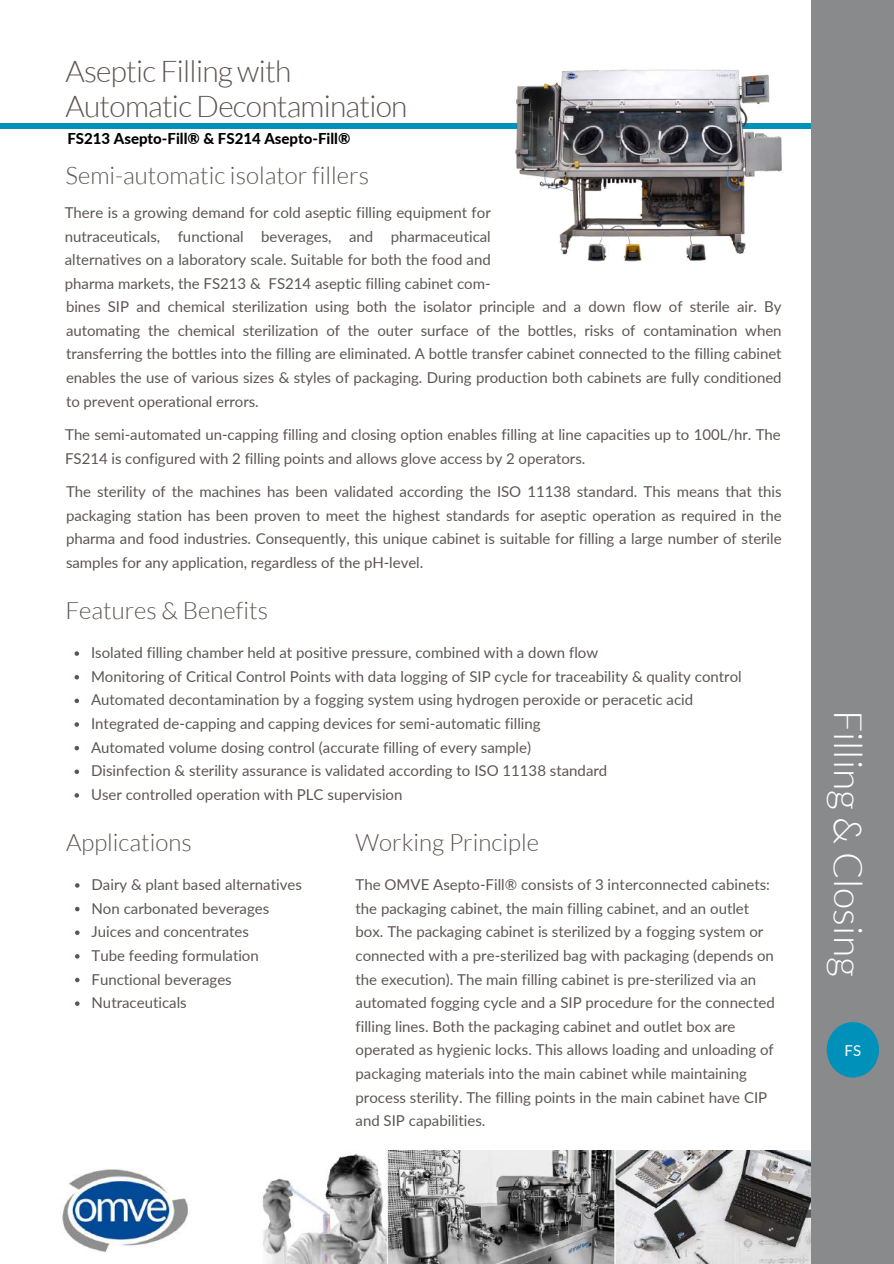
<style>
.page{position:relative;width:894px;height:1264px;background:#fff}
.page>*{position:absolute;margin:0;border:0;box-sizing:border-box;transform-origin:0 0}
.t1{font:300 39px "Lato";color:#fff}
.t2{font:300 30px/34.8px "Lato";letter-spacing:-.025em;color:#5d5553}
.t3{font:300 24px "Lato";color:#5d5553}
.t4{font:15px/23.7px "Lato";color:#5d5553}
.t5{font:800 15px "Lato";color:#000}
.t6{font:15px "Lato";color:#fff}
</style>
<div class="page">
<div style="left:1px;top:123px;width:892px;height:6px;background:#0091ba"></div>
<img style="left:62px;top:1150px;width:749px;height:113px">
<div style="left:811px;top:0;width:82px;height:1263px;background:#888a8c"></div>
<div style="left:826px;top:1022px;width:52px;height:55px;background:#0091ba;border-radius:50%"></div>
<svg style="left:74px;top:651px;width:5px;height:5px"></svg>
<svg style="left:74px;top:675px;width:5px;height:4px"></svg>
<svg style="left:74px;top:698px;width:5px;height:5px"></svg>
<svg style="left:74px;top:722px;width:5px;height:4px"></svg>
<svg style="left:74px;top:746px;width:5px;height:4px"></svg>
<svg style="left:74px;top:769px;width:5px;height:5px"></svg>
<svg style="left:74px;top:793px;width:5px;height:4px"></svg>
<img style="left:514px;top:69px;width:268px;height:193px">
<svg style="left:75px;top:883px;width:4px;height:4px"></svg>
<svg style="left:75px;top:906px;width:4px;height:5px"></svg>
<svg style="left:75px;top:930px;width:4px;height:5px"></svg>
<svg style="left:75px;top:954px;width:4px;height:4px"></svg>
<svg style="left:75px;top:977px;width:4px;height:5px"></svg>
<svg style="left:75px;top:1001px;width:4px;height:4px"></svg>
<h2 class="t2" style="left:65px;top:53px;width:343px">Aseptic Filling with<br>Automatic Decontamination</h2>
<p class="t5" style="left:67px;top:129px;width:284px">FS213 Asepto-Fill® &amp; FS214 Asepto-Fill®</p>
<h3 class="t3" style="left:65px;top:160px;width:305px">Semi-automatic isolator fillers</h3>
<p class="t4" style="left:65px;top:200px;width:427px;text-align:justify">There is a growing demand for cold aseptic filling equipment for nutraceuticals, functional beverages, and pharmaceutical alternatives on a laboratory scale. Suitable for both the food and pharma markets, the FS213 &amp; FS214 aseptic filling cabinet com-</p>
<p class="t4" style="left:66px;top:294px;width:717px;text-align:justify">bines SIP and chemical sterilization using both the isolator principle and a down flow of sterile air. By automating the chemical sterilization of the outer surface of the bottles, risks of contamination when transferring the bottles into the filling are eliminated. A bottle transfer cabinet connected to the filling cabinet enables the use of various sizes &amp; styles of packaging. During production both cabinets are fully conditioned to prevent operational errors.</p>
<p class="t4" style="left:65px;top:422px;width:717px">The semi-automated un-capping filling and closing option enables filling at line capacities up to 100L/hr. The<br>FS214 is configured with 2 filling points and allows glove access by 2 operators.</p>
<p class="t4" style="left:66px;top:479px;width:717px;text-align:justify">The sterility of the machines has been validated according the ISO 11138 standard. This means that this packaging station has been proven to meet the highest standards for aseptic operation as required in the pharma and food industries. Consequently, this unique cabinet is suitable for filling a large number of sterile samples for any application, regardless of the pH-level.</p>
<h3 class="t3" style="left:65px;top:595px;width:204px">Features &amp; Benefits</h3>
<p class="t4" style="left:91px;top:640px;width:652px">Isolated filling chamber held at positive pressure, combined with a down flow<br>Monitoring of Critical Control Points with data logging of SIP cycle for traceability &amp; quality control Automated decontamination by a fogging system using hydrogen peroxide or peracetic acid Integrated de-capping and capping devices for semi-automatic filling<br>Automated volume dosing control (accurate filling of every sample)<br>Disinfection &amp; sterility assurance is validated according to ISO 11138 standard<br>User controlled operation with PLC supervision</p>
<h3 class="t3" style="left:66px;top:826px;width:127px">Applications</h3>
<p class="t4" style="left:91px;top:872px;width:212px">Dairy &amp; plant based alternatives<br>Non carbonated beverages<br>Juices and concentrates<br>Tube feeding formulation<br>Functional beverages<br>Nutraceuticals</p>
<h3 class="t3" style="left:355px;top:826px;width:185px">Working Principle</h3>
<p class="t4" style="left:355px;top:872px;width:420px">The OMVE Asepto-Fill® consists of 3 interconnected cabinets: the packaging cabinet, the main filling cabinet, and an outlet box. The packaging cabinet is sterilized by a fogging system or connected with a pre-sterilized bag with packaging (depends on the execution). The main filling cabinet is pre-sterilized via an automated fogging cycle and a SIP procedure for the connected filling lines. Both the packaging cabinet and outlet box are operated as hygienic locks. This allows loading and unloading of packaging materials into the main cabinet while maintaining process sterility. The filling points in the main cabinet have CIP and SIP capabilities.</p>
<h1 class="t1" style="left:872px;top:709px;width:268px;rotate:90deg">Filling &amp; Closing</h1>
<p class="t6" style="left:844px;top:1040px;width:18px">FS</p>
</div>
